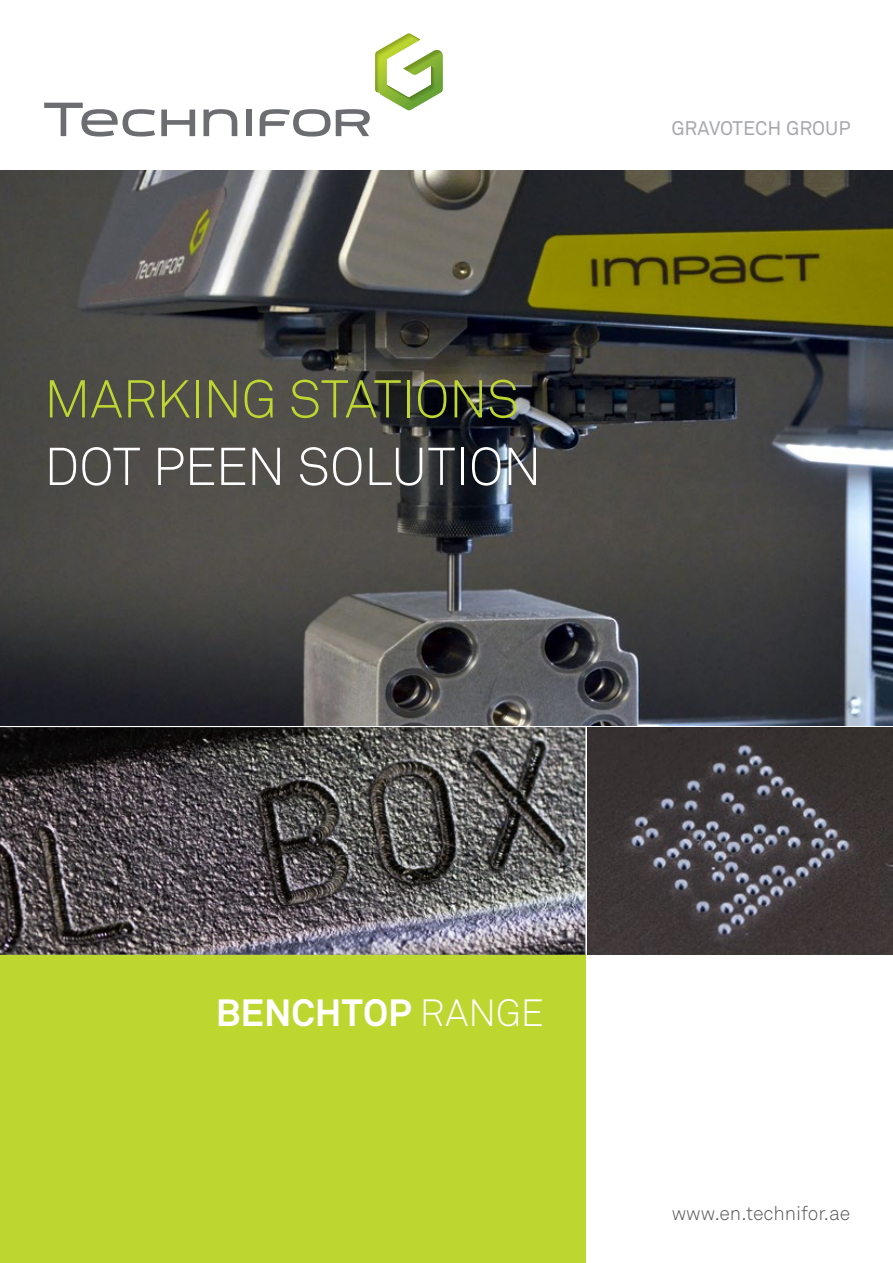
<style>
.page{position:relative;width:893px;height:1263px;background:#fff}
.page>*{position:absolute;margin:0;border:0;box-sizing:border-box;transform-origin:0 0}
.t1{font:300 52.5px "Akkurat Std";letter-spacing:-.01em;color:#bed630}
.t2{font:300 52.5px "Akkurat Std";letter-spacing:-.01em;color:#fff}
.t3{font:700 37.5px "Akkurat Std";color:#fff}
.t4{font:300 19.5px "Akkurat Std";color:#57585a}
.t5{font:19.5px "Akkurat Std";color:#a8a9ad}
.s1{font-weight:300}
</style>
<div class="page">
<img style="left:0;top:170px;width:893px;height:555px">
<div style="left:0;top:955px;width:585px;height:308px;background:#bed630"></div>
<div style="left:246px;top:110px;width:5px;height:26px;background:#6c6d70"></div>
<svg style="left:203px;top:109px;width:34px;height:27px"></svg>
<svg style="left:161px;top:110px;width:34px;height:26px"></svg>
<svg style="left:44px;top:103px;width:111px;height:34px"></svg>
<svg style="left:260px;top:34px;width:183px;height:103px"></svg>
<img style="left:0;top:727px;width:585px;height:228px">
<img style="left:587px;top:727px;width:306px;height:228px">
<h1 class="t1" style="left:44px;top:368px;width:477px">MARKING STATIONS</h1>
<h1 class="t2" style="left:44px;top:435px;width:499px">DOT PEEN SOLUTION</h1>
<p class="t5" style="left:671px;top:117px;width:181px">GRAVOTECH GROUP</p>
<h2 class="t3" style="left:216px;top:990px;width:330px">BENCHTOP <span class="s1">RANGE</span></h2>
<p class="t4" style="left:672px;top:1202px;width:180px">www.en.technifor.ae</p>
</div>
